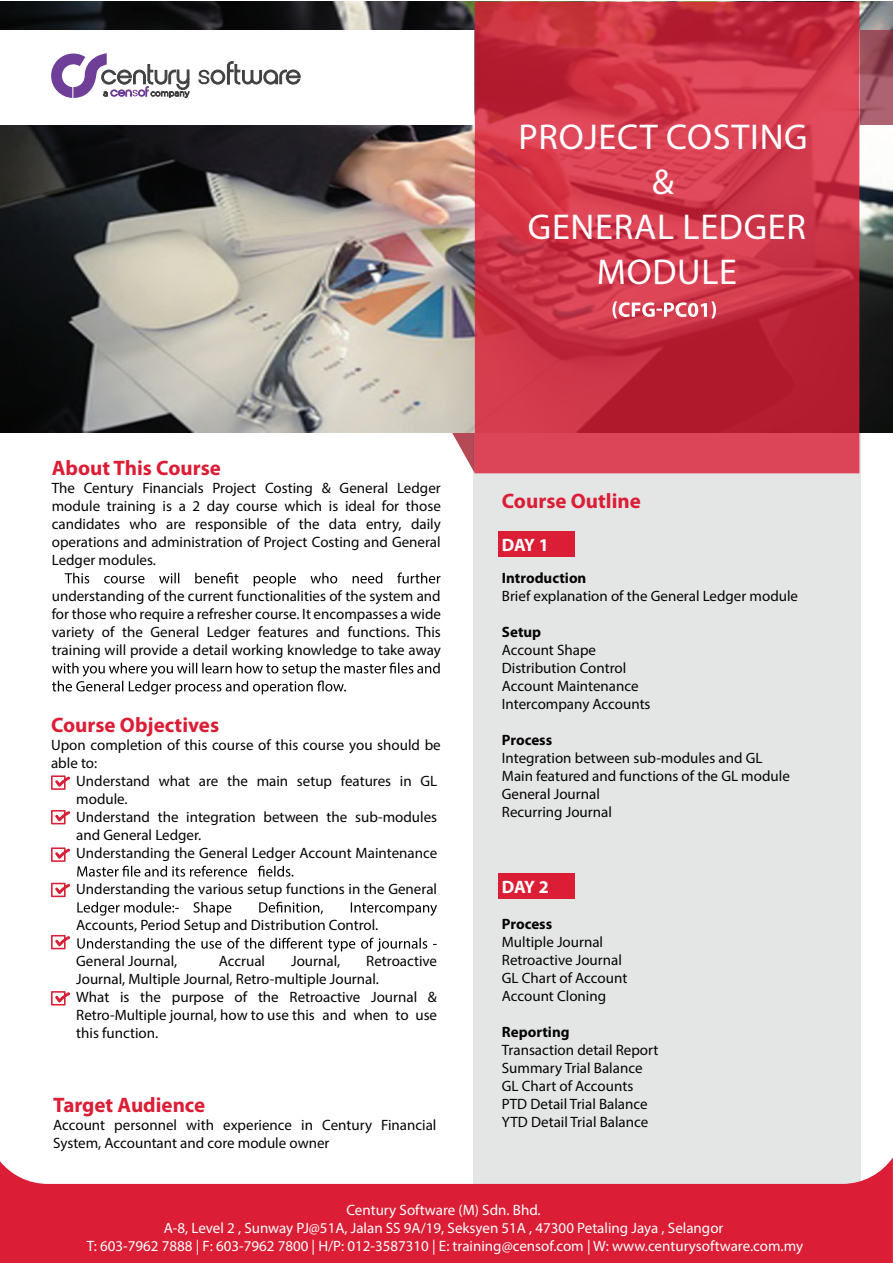
<style>
.page{position:relative;width:893px;height:1263px;background:#fff}
.page>*{position:absolute;margin:0;border:0;box-sizing:border-box;transform-origin:0 0}
.t1{font:36px/45px "Myriad Pro";letter-spacing:.02em;color:#fff;text-align:center}
.t2{font:700 21px "Myriad Pro";color:#db1d35}
.t3{font:700 18px "Myriad Pro";letter-spacing:-.055em;color:#fff}
.t4{font:15px/18px "Myriad Pro";color:#040503}
.t5{font:15px/18px "Myriad Pro";color:#fff;text-align:center}
.t6{font:700 15px "Myriad Pro";color:#040503}
</style>
<div class="page">
<div style="left:474px;top:433px;width:387px;height:724px;background:#e4e5e5"></div>
<svg style="left:452px;top:433px;width:23px;height:40px"></svg>
<img style="left:0;top:2px;width:893px;height:430px">
<img style="left:0;top:31px;width:893px;height:93px">
<svg style="left:475px;top:2px;width:384px;height:471px"></svg>
<svg style="left:0;top:1157px;width:893px;height:106px;fill:#db1d35"></svg>
<svg style="left:612px;top:301px;width:104px;height:17px"></svg>
<svg style="left:65px;top:572px;width:375px;height:14px"></svg>
<svg style="left:52px;top:662px;width:388px;height:32px"></svg>
<svg style="left:77px;top:866px;width:216px;height:11px"></svg>
<svg style="left:77px;top:902px;width:360px;height:14px"></svg>
<svg style="left:77px;top:938px;width:360px;height:14px"></svg>
<svg style="left:51px;top:775px;width:19px;height:15px"></svg>
<svg style="left:51px;top:810px;width:19px;height:14px"></svg>
<svg style="left:51px;top:847px;width:19px;height:15px"></svg>
<svg style="left:51px;top:883px;width:19px;height:14px"></svg>
<svg style="left:51px;top:935px;width:19px;height:14px"></svg>
<svg style="left:51px;top:991px;width:19px;height:14px"></svg>
<div style="left:498px;top:874px;width:76px;height:25px;background:#db1d35"></div>
<div style="left:498px;top:532px;width:76px;height:25px;background:#db1d35"></div>
<svg style="left:198px;top:61px;width:103px;height:24px"></svg>
<svg style="left:51px;top:53px;width:139px;height:45px"></svg>
<h1 class="t1" style="left:518px;top:114px;width:291px">PROJECT COSTING &amp;<br>GENERAL LEDGER<br>MODULE</h1>
<h2 class="t2" style="left:52px;top:456px;width:171px">About This Course</h2>
<p class="t4" style="left:52px;top:479px;width:391px;text-align:justify">The Century Financials Project Costing &amp; General Ledger module training is a 2 day course which is ideal for those candidates who are responsible of the data entry, daily operations and administration of Project Costing and General Ledger modules.</p>
<p class="t4" style="left:52px;top:587px;width:391px;text-align:justify">understanding of the current functionalities of the system and for those who require a refresher course. It encompasses a wide variety of the General Ledger features and functions. This training will provide a detail working knowledge to take away</p>
<h2 class="t2" style="left:51px;top:713px;width:170px">Course Objectives</h2>
<p class="t4" style="left:51px;top:736px;width:391px">Upon completion of this course of this course you should be able to:</p>
<p class="t4" style="left:76px;top:772px;width:362px">Understand what are the main setup features in GL module.<br>Understand the integration between the sub-modules and General Ledger.<br>Understanding the General Ledger Account Maintenance</p>
<p class="t4" style="left:76px;top:880px;width:362px">Understanding the various setup functions in the General</p>
<p class="t4" style="left:76px;top:916px;width:304px">Accounts, Period Setup and Distribution Control.</p>
<p class="t4" style="left:76px;top:952px;width:102px">General Journal,</p>
<p class="t4" style="left:219px;top:952px;width:48px">Accrual</p>
<p class="t4" style="left:291px;top:952px;width:51px">Journal,</p>
<p class="t4" style="left:76px;top:952px;width:362px;text-indent:290px">Retroactive Journal, Multiple Journal, Retro-multiple Journal.<br>What is the purpose of the Retroactive Journal &amp; Retro-Multiple journal, how to use this and when to use this function.</p>
<h2 class="t2" style="left:53px;top:1093px;width:154px">Target Audience</h2>
<p class="t4" style="left:53px;top:1116px;width:385px">Account personnel with experience in Century Financial<br>System, Accountant and core module owner</p>
<h2 class="t2" style="left:502px;top:489px;width:140px">Course Outline</h2>
<p class="t3" style="left:502px;top:535px;width:48px">DAY 1</p>
<p class="t6" style="left:502px;top:570px;width:86px">Introduction</p>
<p class="t4" style="left:502px;top:587px;width:298px">Brief explanation of the General Ledger module</p>
<p class="t6" style="left:502px;top:624px;width:41px">Setup</p>
<p class="t4" style="left:502px;top:641px;width:150px">Account Shape<br>Distribution Control<br>Account Maintenance<br>Intercompany Accounts</p>
<p class="t6" style="left:502px;top:732px;width:52px">Process</p>
<p class="t4" style="left:502px;top:749px;width:289px">Integration between sub-modules and GL<br>Main featured and functions of the GL module<br>General Journal<br>Recurring Journal</p>
<p class="t3" style="left:502px;top:877px;width:48px">DAY 2</p>
<p class="t6" style="left:502px;top:915px;width:52px">Process</p>
<p class="t4" style="left:502px;top:933px;width:127px">Multiple Journal<br>Retroactive Journal<br>GL Chart of Account<br>Account Cloning</p>
<p class="t6" style="left:502px;top:1023px;width:69px">Reporting</p>
<p class="t4" style="left:502px;top:1041px;width:158px">Transaction detail Report<br>Summary Trial Balance<br>GL Chart of Accounts<br>PTD Detail Trial Balance<br>YTD Detail Trial Balance</p>
<p class="t5" style="left:87px;top:1200px;width:718px">Century Software (M) Sdn. Bhd.<br>A-8, Level 2 , Sunway PJ@51A, Jalan SS 9A/19, Seksyen 51A , 47300 Petaling Jaya , Selangor<br>T: 603-7962 7888 | F: 603-7962 7800 | H/P: 012-3587310 | E: training@censof.com | W: www.centurysoftware.com.my</p>
</div>
